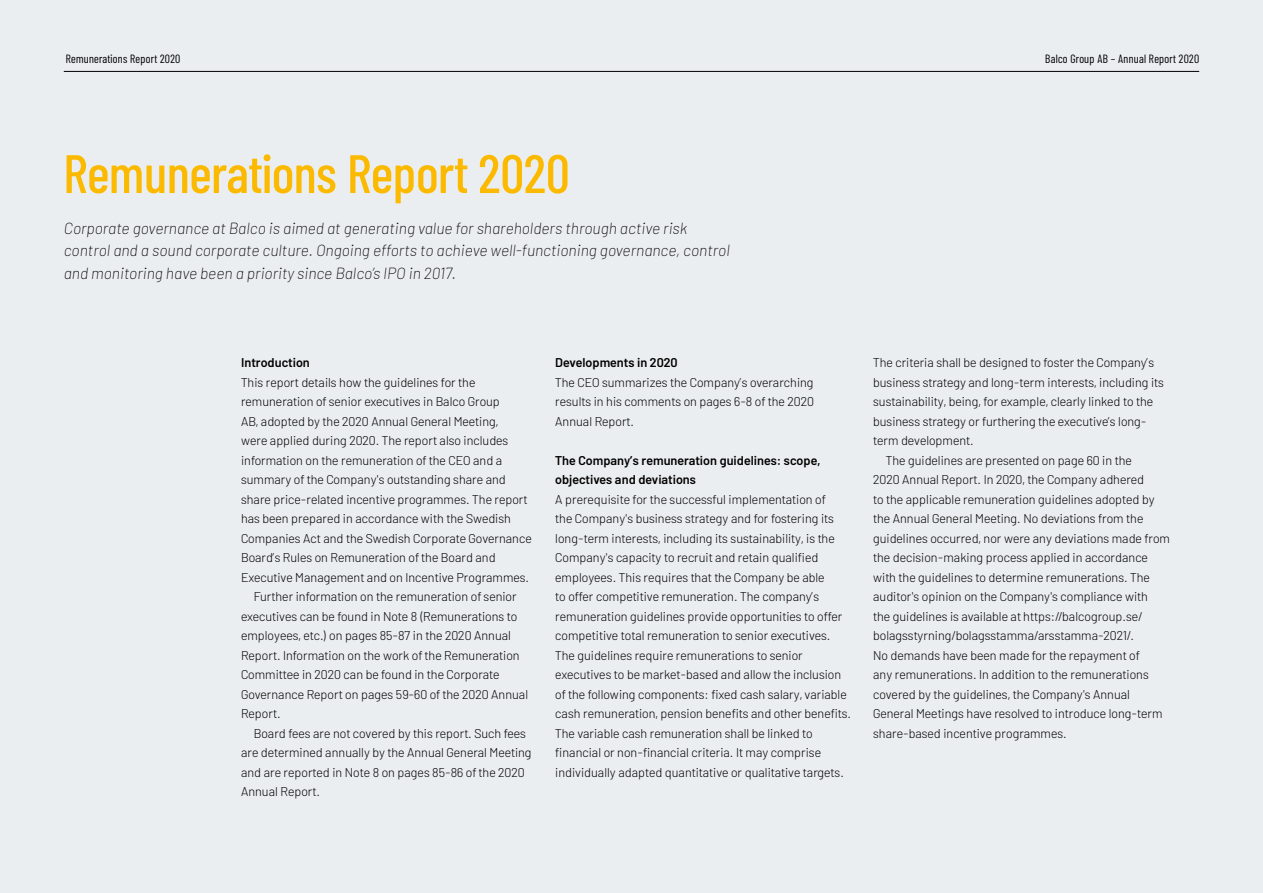
<style>
.page{position:relative;width:1263px;height:893px;background:#ebeef0}
.page>*{position:absolute;margin:0;border:0;box-sizing:border-box;transform-origin:0 0}
.t1{font:500 54px "Barlow Condensed";color:#fbba00}
.t2{font:italic 200 15.75px/22.5px "Barlow";color:#000}
.t3{font:300 12.75px/19.5px "Barlow";color:#000;text-align:justify}
.t4{font:600 12.75px/19.5px "Barlow";color:#000}
.t5{font:12px "Barlow Condensed";letter-spacing:.02em;color:#000}
</style>
<div class="page">
<hr style="left:64px;top:71px;width:1135px;height:1px;background:#000">
<p class="t5" style="left:66px;top:50px;width:116px">Remunerations Report 2020</p>
<p class="t5" style="left:1045px;top:50px;width:155px">Balco Group AB – Annual Report 2020</p>
<h1 class="t1" style="left:64px;top:135px;width:507px">Remunerations Report 2020</h1>
<p class="t2" style="left:64px;top:216px;width:667px">Corporate governance at Balco is aimed at generating value for shareholders through active risk control and a sound corporate culture. Ongoing efforts to achieve well-functioning governance, control and monitoring have been a priority since Balco’s IPO in 2017.</p>
<p class="t4" style="left:241px;top:352px;width:70px">Introduction</p>
<p class="t3" style="left:241px;top:371px;width:236px">This report details how the guidelines for the</p>
<p class="t3" style="left:241px;top:391px;width:260px">remuneration of senior executives in Balco Group</p>
<p class="t3" style="left:241px;top:410px;width:259px">AB, adopted by the 2020 Annual General Meeting,</p>
<p class="t3" style="left:241px;top:430px;width:269px">were applied during 2020. The report also includes</p>
<p class="t3" style="left:241px;top:449px;width:263px">information on the remuneration of the CEO and a</p>
<p class="t3" style="left:241px;top:469px;width:266px">summary of the Company's outstanding share and</p>
<p class="t3" style="left:241px;top:488px;width:288px">share price-related incentive programmes. The report</p>
<p class="t3" style="left:241px;top:508px;width:271px">has been prepared in accordance with the Swedish</p>
<p class="t3" style="left:241px;top:527px;width:292px">Companies Act and the Swedish Corporate Governance</p>
<p class="t3" style="left:241px;top:547px;width:256px">Board’s Rules on Remuneration of the Board and</p>
<p class="t3" style="left:241px;top:566px;width:290px">Executive Management and on Incentive Programmes.</p>
<p class="t3" style="left:254px;top:586px;width:264px">Further information on the remuneration of senior</p>
<p class="t3" style="left:241px;top:605px;width:278px">executives can be found in Note 8 (Remunerations to</p>
<p class="t3" style="left:241px;top:625px;width:271px">employees, etc.) on pages 85-87 in the 2020 Annual</p>
<p class="t3" style="left:241px;top:644px;width:280px">Report. Information on the work of the Remuneration</p>
<p class="t3" style="left:241px;top:664px;width:260px">Committee in 2020 can be found in the Corporate</p>
<p class="t3" style="left:241px;top:683px;width:288px">Governance Report on pages 59-60 of the 2020 Annual</p>
<p class="t3" style="left:241px;top:703px;width:41px">Report.</p>
<p class="t3" style="left:254px;top:722px;width:274px">Board fees are not covered by this report. Such fees</p>
<p class="t3" style="left:241px;top:742px;width:292px">are determined annually by the Annual General Meeting</p>
<p class="t3" style="left:241px;top:761px;width:285px">and are reported in Note 8 on pages 85-86 of the 2020</p>
<p class="t3" style="left:241px;top:781px;width:80px">Annual Report.</p>
<p class="t4" style="left:555px;top:352px;width:124px">Developments in 2020</p>
<p class="t3" style="left:555px;top:371px;width:260px">The CEO summarizes the Company’s overarching results in his comments on pages 6-8 of the 2020<br>Annual Report.</p>
<p class="t4" style="left:555px;top:449px;width:266px">The Company’s remuneration guidelines: scope, objectives and deviations</p>
<p class="t3" style="left:555px;top:488px;width:297px;text-align:left">A prerequisite for the successful implementation of<br>the Company's business strategy and for fostering its long-term interests, including its sustainability, is the Company's capacity to recruit and retain qualified employees. This requires that the Company be able<br>to offer competitive remuneration. The company’s remuneration guidelines provide opportunities to offer competitive total remuneration to senior executives.<br>The guidelines require remunerations to senior executives to be market-based and allow the inclusion of the following components: fixed cash salary, variable cash remuneration, pension benefits and other benefits.<br>The variable cash remuneration shall be linked to financial or non-financial criteria. It may comprise individually adapted quantitative or qualitative targets.</p>
<p class="t3" style="left:873px;top:352px;width:282px">The criteria shall be designed to foster the Company’s</p>
<p class="t3" style="left:873px;top:371px;width:292px">business strategy and long-term interests, including its</p>
<p class="t3" style="left:873px;top:391px;width:282px">sustainability, being, for example, clearly linked to the</p>
<p class="t3" style="left:873px;top:410px;width:275px">business strategy or furthering the executive’s long-</p>
<p class="t3" style="left:873px;top:430px;width:102px">term development.</p>
<p class="t3" style="left:886px;top:449px;width:247px">The guidelines are presented on page 60 in the</p>
<p class="t3" style="left:873px;top:469px;width:272px">2020 Annual Report. In 2020, the Company adhered</p>
<p class="t3" style="left:873px;top:488px;width:283px">to the applicable remuneration guidelines adopted by</p>
<p class="t3" style="left:873px;top:508px;width:272px">the Annual General Meeting. No deviations from the</p>
<p class="t3" style="left:873px;top:527px;width:298px">guidelines occurred, nor were any deviations made from</p>
<p class="t3" style="left:873px;top:547px;width:276px">the decision-making process applied in accordance</p>
<p class="t3" style="left:873px;top:566px;width:278px">with the guidelines to determine remunerations. The</p>
<p class="t3" style="left:873px;top:586px;width:276px">auditor's opinion on the Company's compliance with</p>
<p class="t3" style="left:873px;top:605px;width:271px">the guidelines is available at https://balcogroup.se/</p>
<p class="t3" style="left:873px;top:625px;width:262px">bolagsstyrning/bolagsstamma/arsstamma-2021/.</p>
<p class="t3" style="left:873px;top:644px;width:268px">No demands have been made for the repayment of</p>
<p class="t3" style="left:873px;top:664px;width:277px">any remunerations. In addition to the remunerations</p>
<p class="t3" style="left:873px;top:683px;width:258px">covered by the guidelines, the Company's Annual</p>
<p class="t3" style="left:873px;top:703px;width:291px">General Meetings have resolved to introduce long-term</p>
<p class="t3" style="left:873px;top:722px;width:195px">share-based incentive programmes.</p>
</div>
